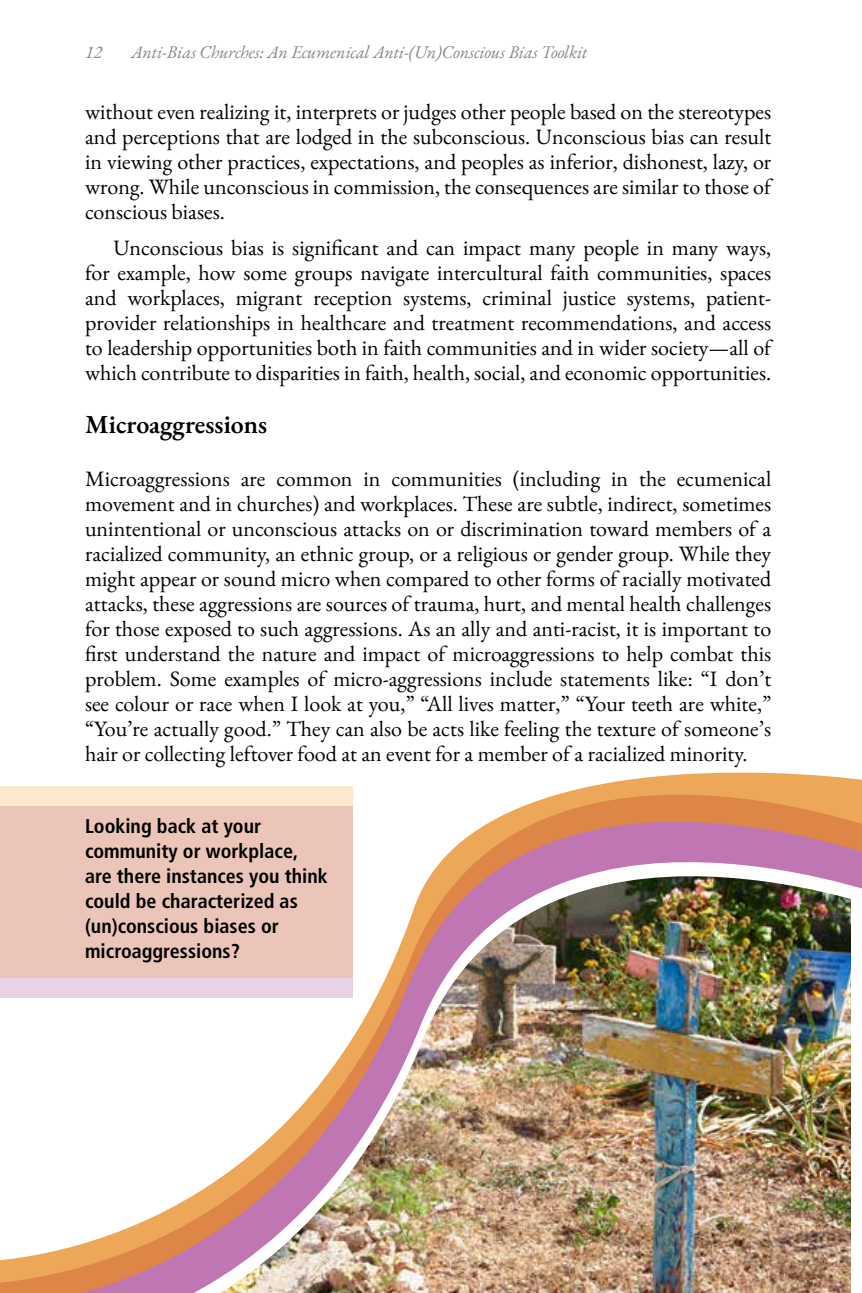
<style>
.page{position:relative;width:862px;height:1293px;background:#fff}
.page>*{position:absolute;margin:0;border:0;box-sizing:border-box;transform-origin:0 0}
.A-Head_-_H4{font:600 26px "EB Garamond";color:#000}
.Paragraph_-_No_indent{font:22px/25px "EB Garamond";color:#000;text-align:justify}
.Paragraph_-_Indent{font:22px/25px "EB Garamond";color:#000;text-align:justify}
.t1{font:20px/25px "Frutiger LT 67 Bd Cn";color:#000}
.t2{font:italic 18px "EB Garamond";letter-spacing:-.005em;color:#878787}
</style>
<div class="page">
<img style="left:0;top:1269px;width:851px;height:24px">
<img style="left:0;top:772px;width:862px;height:497px">
<div style="left:0;top:807px;width:352px;height:191px;background:#ead2e6"></div>
<svg style="left:0;top:787px;width:352px;height:191px;background:#ecc8ba"></svg>
<p class="t2" style="left:85px;top:40px;width:19px">12</p>
<p class="t2" style="left:131px;top:40px;width:458px">Anti-Bias Churches: An Ecumenical Anti-(Un)Conscious Bias Toolkit</p>
<p class="Paragraph_-_No_indent" style="left:85px;top:99px;width:688px">without even realizing it, interprets or judges other people based on the stereotypes and perceptions that are lodged in the subconscious. Unconscious bias can result in viewing other practices, expectations, and peoples as inferior, dishonest, lazy, or wrong. While unconscious in commission, the consequences are similar to those of conscious biases.</p>
<p class="Paragraph_-_Indent" style="left:85px;top:235px;width:688px;text-indent:28px">Unconscious bias is significant and can impact many people in many ways, for example, how some groups navigate intercultural faith communities, spaces and workplaces, migrant reception systems, criminal justice systems, patient&shy;provider relationships in healthcare and treatment recommendations, and access to leadership opportunities both in faith communities and in wider society—all of which contribute to disparities in faith, health, social, and economic opportunities.</p>
<h4 class="A-Head_-_H4" style="left:85px;top:406px;width:184px">Microaggressions</h4>
<p class="Paragraph_-_No_indent" style="left:85px;top:466px;width:688px">Microaggressions are common in communities (including in the ecumenical movement and in churches) and workplaces. These are subtle, indirect, sometimes unintentional or unconscious attacks on or discrimination toward members of a racialized community, an ethnic group, or a religious or gender group. While they might appear or sound micro when compared to other forms of racially motivated attacks, these aggressions are sources of trauma, hurt, and mental health challenges for those exposed to such aggressions. As an ally and anti-racist, it is important to first understand the nature and impact of microaggressions to help combat this problem. Some examples of micro-aggressions include statements like: “I don’t see colour or race when I look at you,” “All lives matter,” “Your teeth are white,” “You’re actually good.” They can also be acts like feeling the texture of someone’s hair or collecting leftover food at an event for a member of a racialized minority.</p>
<p class="t1" style="left:85px;top:813px;width:244px">Looking back at your community or workplace, are there instances you think could be characterized as (un)conscious biases or microaggressions?</p>
</div>
